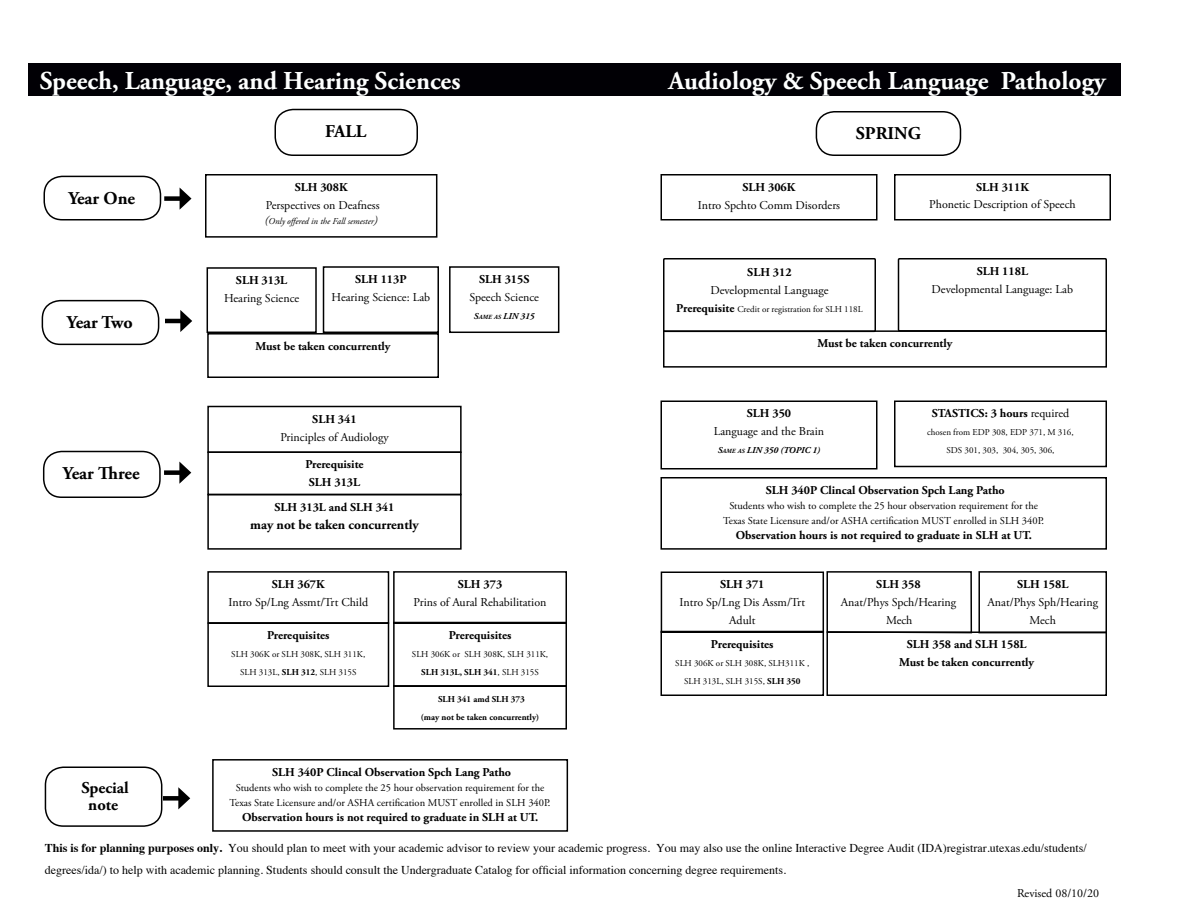
<style>
.page{position:relative;width:1188px;height:918px;background:#fff}
.page>*{position:absolute;margin:0;border:0;box-sizing:border-box;transform-origin:0 0}
.t1{font:700 25.8px "Adobe Garamond Pro";color:#feffff}
.t2{font:700 18px "Adobe Garamond Pro";color:#000}
.t3{font:700 16.5px/16.5px "Adobe Garamond Pro";color:#000;text-align:center}
.t4{font:700 13.5px "Adobe Garamond Pro";color:#000}
.t5{font:700 12px/18px "Adobe Garamond Pro";color:#000;text-align:center}
.t6{font:12px/18px "Adobe Garamond Pro";color:#000;text-align:center}
.t7{font:12px/21.8px "Times";color:#000}
.t8{font:10.5px/15px "Adobe Garamond Pro";color:#000;text-align:center}
.t9{font:9px/18px "Adobe Garamond Pro";color:#000;text-align:center}
.t10{font:700 9px/18px "Adobe Garamond Pro";color:#000;text-align:center}
.t11{font:italic 9px "Adobe Garamond Pro";color:#000}
.t12{font:italic 700 9px "Adobe Garamond Pro";color:#000}
.t13{font:italic 700 6.3px "Adobe Garamond Pro";color:#000}
.s1{font-size:12px}
.s2{font-size:9px}
.s3{font-weight:700}
.s4{font-weight:700;font-size:12px}
.s5{font-style:inherit}
.s6{font-size:6.3px}
.s7{font-weight:400}
</style>
<div class="page">
<div style="left:28px;top:63px;width:1092px;height:33px;background:#010005"></div>
<div style="left:660px;top:174px;width:218px;height:46px;border:2px solid #000"></div>
<div style="left:274px;top:109px;width:144px;height:47px;border:2px solid #000;border-radius:18px"></div>
<div style="left:164px;top:470px;width:20px;height:5px;background:#000"></div>
<svg style="left:179px;top:462px;width:12px;height:22px"></svg>
<div style="left:43px;top:451px;width:118px;height:47px;border:2px solid #000;border-radius:18px"></div>
<div style="left:660px;top:400px;width:218px;height:70px;border:2px solid #000"></div>
<div style="left:449px;top:266px;width:110px;height:67px;border:2px solid #000"></div>
<div style="left:207px;top:571px;width:182px;height:53px;border:2px solid #000"></div>
<div style="left:207px;top:622px;width:182px;height:65px;border:2px solid #000"></div>
<hr style="left:165px;top:319px;width:19px;height:4px;background:#000">
<svg style="left:180px;top:310px;width:12px;height:22px"></svg>
<div style="left:42px;top:300px;width:117px;height:45px;border:2px solid #000;border-radius:18px"></div>
<div style="left:816px;top:111px;width:145px;height:45px;border:2px solid #000;border-radius:18px"></div>
<div style="left:894px;top:174px;width:217px;height:46px;border:2px solid #000"></div>
<svg style="left:826px;top:571px;width:147px;height:60px"></svg>
<div style="left:661px;top:572px;width:163px;height:61px;border:2px solid #000"></div>
<div style="left:660px;top:631px;width:164px;height:65px;border:2px solid #000"></div>
<div style="left:164px;top:196px;width:20px;height:5px;background:#000"></div>
<svg style="left:180px;top:188px;width:12px;height:22px"></svg>
<div style="left:44px;top:176px;width:117px;height:45px;border:2px solid #000;border-radius:18px"></div>
<div style="left:978px;top:571px;width:129px;height:62px;border:2px solid #000"></div>
<div style="left:205px;top:174px;width:232px;height:64px;border:2px solid #000"></div>
<div style="left:894px;top:400px;width:213px;height:67px;border:2px solid #000"></div>
<div style="left:663px;top:258px;width:213px;height:74px;border:2px solid #000"></div>
<div style="left:898px;top:258px;width:209px;height:74px;border:2px solid #000"></div>
<div style="left:663px;top:330px;width:444px;height:38px;border:2px solid #000"></div>
<div style="left:207px;top:267px;width:110px;height:66px;border:2px solid #000"></div>
<div style="left:323px;top:266px;width:116px;height:67px;border:2px solid #000"></div>
<div style="left:826px;top:631px;width:281px;height:65px;border:2px solid #000"></div>
<div style="left:660px;top:477px;width:447px;height:73px;border:2px solid #000"></div>
<div style="left:393px;top:571px;width:174px;height:53px;border:2px solid #000"></div>
<div style="left:393px;top:622px;width:174px;height:65px;border:2px solid #000"></div>
<div style="left:393px;top:685px;width:174px;height:45px;border:2px solid #000"></div>
<div style="left:207px;top:406px;width:255px;height:47px;border:2px solid #000"></div>
<div style="left:207px;top:494px;width:255px;height:56px;border:2px solid #000"></div>
<div style="left:207px;top:452px;width:255px;height:43px;border:2px solid #000"></div>
<div style="left:207px;top:333px;width:232px;height:45px;border:2px solid #000"></div>
<div style="left:163px;top:796px;width:19px;height:5px;background:#000"></div>
<svg style="left:178px;top:787px;width:12px;height:22px"></svg>
<div style="left:45px;top:766px;width:117px;height:61px;border:2px solid #000;border-radius:18px"></div>
<div style="left:212px;top:759px;width:356px;height:73px;border:2px solid #000"></div>
<h1 class="t1" style="left:40px;top:66px;width:422px">Speech, Language, and Hearing Sciences</h1>
<h1 class="t1" style="left:669px;top:66px;width:439px">Audiology &amp; Speech Language Pathology</h1>
<h2 class="t2" style="left:68px;top:188px;width:68px">Year One</h2>
<h2 class="t2" style="left:67px;top:312px;width:67px">Year Two</h2>
<h2 class="t2" style="left:63px;top:463px;width:78px">Year Three</h2>
<h3 class="t3" style="left:82px;top:780px;width:49px">Special note</h3>
<h2 class="t2" style="left:325px;top:121px;width:43px">FALL</h2>
<p class="t5" style="left:295px;top:178px;width:54px">SLH 308K</p>
<p class="t6" style="left:266px;top:197px;width:115px">Perspectives on Deafness</p>
<p class="t11" style="left:265px;top:216px;width:115px"><span class="s1">(</span>Only offered in the Fall semester<span class="s1">)</span></p>
<p class="t5" style="left:236px;top:272px;width:53px">SLH 313L</p>
<p class="t6" style="left:224px;top:290px;width:77px">Hearing Science</p>
<p class="t5" style="left:355px;top:271px;width:53px">SLH 113P</p>
<p class="t6" style="left:332px;top:289px;width:100px">Hearing Science: Lab</p>
<p class="t5" style="left:256px;top:337px;width:136px">Must be taken concurrently</p>
<p class="t5" style="left:312px;top:410px;width:46px">SLH 341</p>
<p class="t6" style="left:280px;top:428px;width:110px">Principles of Audiology</p>
<p class="t5" style="left:305px;top:456px;width:60px;text-align:left">Prerequisite<br>SLH 313L</p>
<p class="t5" style="left:275px;top:498px;width:121px">SLH 313L and SLH 341</p>
<p class="t4" style="left:250px;top:517px;width:170px">may not be taken concurrently</p>
<p class="t5" style="left:479px;top:271px;width:52px">SLH 315S</p>
<p class="t6" style="left:470px;top:289px;width:71px">Speech Science</p>
<p class="t13" style="left:474px;top:314px;width:62px"><span class="s2">S</span>AME AS <span class="s2">LIN</span> <span class="s2">315</span></p>
<p class="t5" style="left:272px;top:576px;width:54px">SLH 367K</p>
<p class="t6" style="left:229px;top:594px;width:141px">Intro Sp/Lng Assmt/Trt Child</p>
<p class="t5" style="left:267px;top:627px;width:64px">Prerequisites</p>
<p class="t9" style="left:231px;top:646px;width:135px">SLH 306K or SLH 308K, SLH 311K,<br>SLH 313L, <span class="s3">SLH 312</span>, SLH 315S</p>
<p class="t5" style="left:458px;top:576px;width:46px">SLH 373</p>
<p class="t6" style="left:414px;top:594px;width:134px">Prins of Aural Rehabilitation</p>
<p class="t5" style="left:449px;top:626px;width:64px">Prerequisites</p>
<p class="t9" style="left:412px;top:645px;width:138px">SLH 306K or SLH 308K, SLH 311K,<br><span class="s3">SLH 313L, SLH 341</span>, SLH 315S</p>
<p class="t10" style="left:421px;top:690px;width:120px">SLH 341 amd SLH 373<br>(may not be taken concurrently)</p>
<p class="t5" style="left:272px;top:764px;width:241px">SLH 340P Clincal Observation Spch Lang Patho</p>
<p class="t8" style="left:230px;top:781px;width:322px">Students who wish to complete the 25 hour observation requirement for the<br>Texas State Licensure and/or ASHA certification MUST enrolled in SLH 340P.</p>
<p class="t5" style="left:242px;top:809px;width:298px">Observation hours is not required to graduate in SLH at UT.</p>
<h2 class="t2" style="left:856px;top:123px;width:67px">SPRING</h2>
<p class="t5" style="left:743px;top:178px;width:54px">SLH 306K</p>
<p class="t6" style="left:698px;top:197px;width:144px">Intro Spchto Comm Disorders</p>
<p class="t5" style="left:976px;top:178px;width:54px">SLH 311K</p>
<p class="t6" style="left:929px;top:196px;width:148px">Phonetic Description of Speech</p>
<p class="t5" style="left:747px;top:264px;width:46px">SLH 312</p>
<p class="t6" style="left:711px;top:282px;width:120px">Developmental Language</p>
<p class="t9" style="left:676px;top:301px;width:188px"><span class="s4">Prerequisite</span> Credit or registration for SLH 118L</p>
<p class="t5" style="left:977px;top:262px;width:53px">SLH 118L</p>
<p class="t6" style="left:932px;top:281px;width:143px">Developmental Language: Lab</p>
<p class="t5" style="left:818px;top:335px;width:136px">Must be taken concurrently</p>
<p class="t5" style="left:747px;top:405px;width:46px">SLH 350</p>
<p class="t6" style="left:714px;top:423px;width:112px">Language and the Brain</p>
<p class="t12" style="left:718px;top:445px;width:104px"><span class="s5">S</span><span class="s6">AME AS</span> <span class="s5">LIN</span> 350 (TOPIC 1)</p>
<p class="t5" style="left:932px;top:405px;width:139px">STASTICS: 3 hours <span class="s7">required</span></p>
<p class="t9" style="left:927px;top:424px;width:148px">chosen from EDP 308, EDP 371, M 316,<br>SDS 301, 303, 304, 305, 306,</p>
<p class="t5" style="left:766px;top:482px;width:241px">SLH 340P Clincal Observation Spch Lang Patho</p>
<p class="t8" style="left:723px;top:499px;width:322px">Students who wish to complete the 25 hour observation requirement for the<br>Texas State Licensure and/or ASHA certification MUST enrolled in SLH 340P.</p>
<p class="t5" style="left:736px;top:527px;width:298px">Observation hours is not required to graduate in SLH at UT.</p>
<p class="t5" style="left:720px;top:576px;width:46px">SLH 371</p>
<p class="t6" style="left:680px;top:594px;width:127px">Intro Sp/Lng Dis Assm/Trt<br>Adult</p>
<p class="t5" style="left:711px;top:635px;width:64px">Prerequisites</p>
<p class="t9" style="left:675px;top:654px;width:135px">SLH 306K or SLH 308K, SLH311K ,<br>SLH 313L, SLH 315S, <span class="s3">SLH 350</span></p>
<p class="t5" style="left:876px;top:576px;width:46px">SLH 358</p>
<p class="t6" style="left:841px;top:594px;width:117px">Anat/Phys Spch/Hearing<br>Mech</p>
<p class="t5" style="left:1017px;top:576px;width:53px">SLH 158L</p>
<p class="t6" style="left:987px;top:594px;width:112px">Anat/Phys Sph/Hearing<br>Mech</p>
<p class="t5" style="left:899px;top:636px;width:136px">SLH 358 and SLH 158L<br>Must be taken concurrently</p>
<p class="t7" style="left:45px;top:836px;width:1044px"><span class="s3">This is for planning purposes only.</span> You should plan to meet with your academic advisor to review your academic progress. You may also use the online Interactive Degree Audit (IDA)registrar.utexas.edu/students/ degrees/ida/) to help with academic planning. Students should consult the Undergraduate Catalog for official information concerning degree requirements.</p>
<p class="t6" style="left:1017px;top:885px;width:84px">Revised 08/10/20</p>
</div>
